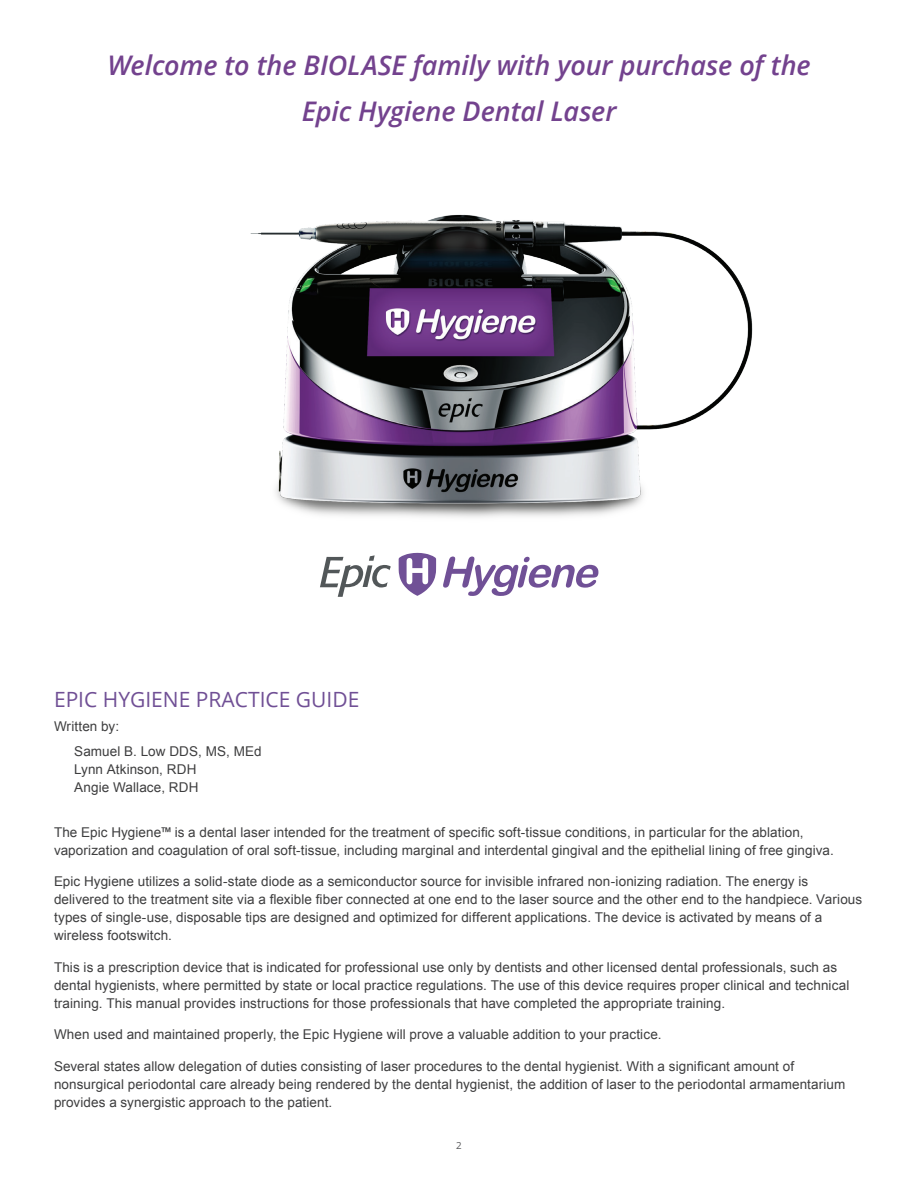
<style>
.page{position:relative;width:918px;height:1188px;background:#fff}
.page>*{position:absolute;margin:0;border:0;box-sizing:border-box;transform-origin:0 0}
.t1{font:italic 600 27px/46.5px "Open Sans";letter-spacing:-.005em;color:#73428e;text-align:center}
.t2{font:21px "Open Sans";color:#704f95}
.t3{font:13.5px/18px "Arial";letter-spacing:.005em;color:#3e3e3f}
.t4{font:9.75px "Open Sans";color:#57585a}
.s1{font-family:"Open Sans";font-weight:600;font-style:italic}
</style>
<div class="page">
<img style="left:250px;top:214px;width:503px;height:304px">
<svg style="left:443px;top:557px;width:155px;height:39px"></svg>
<svg style="left:320px;top:555px;width:71px;height:42px"></svg>
<svg style="left:399px;top:553px;width:37px;height:43px"></svg>
<h1 class="t1" style="left:107px;top:41px;width:705px">Welcome to the BIOLASE family with your purchase of the<br>Epic Hygiene Dental Laser</h1>
<h2 class="t2" style="left:54px;top:685px;width:307px">EPIC HYGIENE PRACTICE GUIDE</h2>
<p class="t3" style="left:74px;top:714px;width:189px;line-height:24.8px;text-indent:-20px">Written by:<br>Samuel B. Low DDS, MS, MEd</p>
<p class="t3" style="left:74px;top:761px;width:126px">Lynn Atkinson, RDH<br>Angie Wallace, RDH</p>
<p class="t3" style="left:54px;top:823px;width:781px">The Epic Hygiene<span class="s1">™</span> is a dental laser intended for the treatment of specific soft-tissue conditions, in particular for the ablation, vaporization and coagulation of oral soft-tissue, including marginal and interdental gingival and the epithelial lining of free gingiva.</p>
<p class="t3" style="left:54px;top:873px;width:810px">Epic Hygiene utilizes a solid-state diode as a semiconductor source for invisible infrared non-ionizing radiation. The energy is delivered to the treatment site via a flexible fiber connected at one end to the laser source and the other end to the handpiece. Various types of single-use, disposable tips are designed and optimized for different applications. The device is activated by means of a wireless footswitch.</p>
<p class="t3" style="left:54px;top:958px;width:797px">This is a prescription device that is indicated for professional use only by dentists and other licensed dental professionals, such as dental hygienists, where permitted by state or local practice regulations. The use of this device requires proper clinical and technical training. This manual provides instructions for those professionals that have completed the appropriate training.</p>
<p class="t3" style="left:54px;top:1026px;width:609px">When used and maintained properly, the Epic Hygiene will prove a valuable addition to your practice.</p>
<p class="t3" style="left:54px;top:1057px;width:793px">Several states allow delegation of duties consisting of laser procedures to the dental hygienist. With a significant amount of nonsurgical periodontal care already being rendered by the dental hygienist, the addition of laser to the periodontal armamentarium provides a synergistic approach to the patient.</p>
<p class="t4" style="left:456px;top:1139px;width:7px">2</p>
</div>
